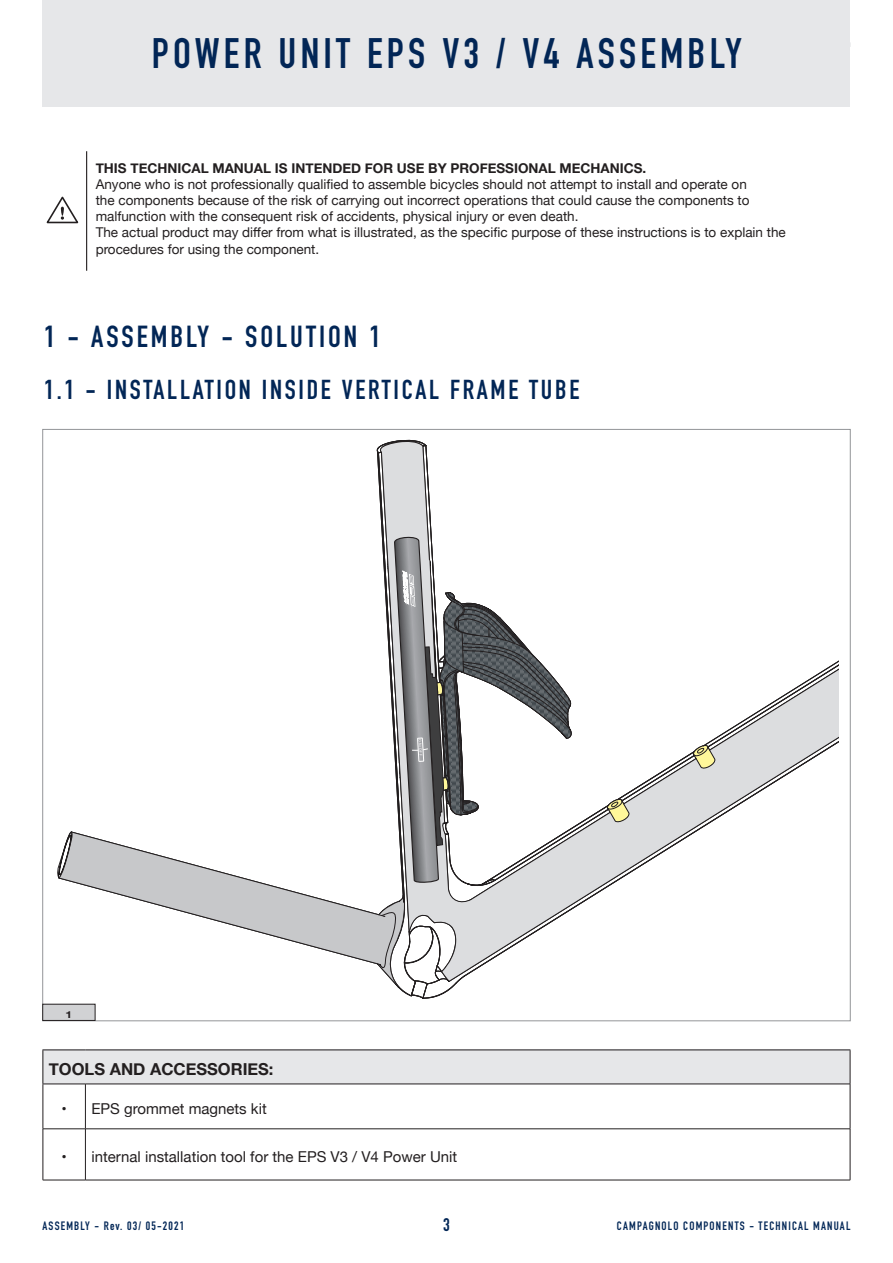
<style>
.page{position:relative;width:893px;height:1263px;background:#fff}
.page>*{position:absolute;margin:0;border:0;box-sizing:border-box;transform-origin:0 0}
.Normale{font:700 42px "DIN Condensed";letter-spacing:.1em;color:#022656}
.Normale-2{font:700 30px "DIN Condensed";letter-spacing:.1em;color:#022656}
.Normale-3{font:700 27px "DIN Condensed";letter-spacing:.1em;color:#022656}
.t1{font:700 18px "DIN Condensed";color:#022656}
.t2{font:700 16.5px "Helvetica Neue";color:#231f20}
.t3{font:15px "Helvetica Neue";color:#231f20}
.t4{font:13.5px/16.2px "Helvetica Neue";color:#231f20}
.t5{font:700 13.5px "Helvetica Neue";color:#231f20}
.t6{font:700 12px "DIN Condensed";letter-spacing:.1em;color:#022656}
.Normale-4{font:700 9.6px "Helvetica Neue";color:#231f20;scale:1.25 1}
.t7{font:500 expanded 3.9px "Helvetica Neue LT Std";color:#fff}
</style>
<div class="page">
<div style="left:43px;top:0;width:807px;height:106px;background:#e6e7e9"></div>
<hr style="left:86px;top:151px;width:1px;height:120px;background:#231f20">
<svg style="left:47px;top:197px;width:32px;height:27px"></svg>
<svg style="left:57px;top:439px;width:782px;height:560px"></svg>
<div style="left:43px;top:1050px;width:807px;height:34px;background:#e6e7e9"></div>
<hr style="left:85px;top:1084px;width:765px;height:1px;background:#231f20">
<hr style="left:85px;top:1084px;width:1px;height:44px;background:#231f20">
<hr style="left:850px;top:1084px;width:1px;height:44px;background:#231f20">
<hr style="left:85px;top:1128px;width:765px;height:1px;background:#231f20">
<hr style="left:85px;top:1129px;width:1px;height:51px;background:#231f20">
<hr style="left:850px;top:1129px;width:1px;height:51px;background:#231f20">
<hr style="left:85px;top:1180px;width:765px;height:1px;background:#231f20">
<hr style="left:43px;top:1084px;width:1px;height:44px;background:#231f20">
<hr style="left:43px;top:1128px;width:42px;height:1px;background:#231f20">
<hr style="left:43px;top:1129px;width:1px;height:51px;background:#231f20">
<hr style="left:43px;top:1180px;width:42px;height:1px;background:#231f20">
<hr style="left:43px;top:1049px;width:42px;height:1px;background:#231f20">
<hr style="left:43px;top:1050px;width:1px;height:33px;background:#231f20">
<hr style="left:85px;top:1049px;width:765px;height:1px;background:#231f20">
<hr style="left:850px;top:1050px;width:1px;height:34px;background:#231f20">
<hr style="left:43px;top:1083px;width:42px;height:1px;background:#231f20">
<div style="left:43px;top:1004px;width:52px;height:16px;background:#d1d2d4"></div>
<div style="left:43px;top:1004px;width:52px;height:17px;border:1px solid #231f20"></div>
<p class="Normale" style="left:152px;top:25px;width:591px">POWER UNIT EPS V3 / V4 ASSEMBLY</p>
<p class="t5" style="left:96px;top:157px;width:552px">THIS TECHNICAL MANUAL IS INTENDED FOR USE BY PROFESSIONAL MECHANICS.</p>
<p class="t4" style="left:96px;top:177px;width:655px">Anyone who is not professionally qualified to assemble bicycles should not attempt to install and operate on the components because of the risk of carrying out incorrect operations that could cause the components to malfunction with the consequent risk of accidents, physical injury or even death.</p>
<p class="t4" style="left:96px;top:225px;width:692px">The actual product may differ from what is illustrated, as the specific purpose of these instructions is to explain the procedures for using the component.</p>
<p class="Normale-2" style="left:44px;top:316px;width:338px">1 - ASSEMBLY - SOLUTION 1</p>
<p class="Normale-3" style="left:44px;top:372px;width:537px">1.1 - INSTALLATION INSIDE VERTICAL FRAME TUBE</p>
<p class="Normale-4" style="left:66px;top:1007px;width:7px">1</p>
<p class="t7" style="left:422px;top:739px;width:18px;rotate:87deg">ON/OFF</p>
<p class="t2" style="left:49px;top:1056px;width:226px">TOOLS AND ACCESSORIES:</p>
<p class="t3" style="left:62px;top:1097px;width:7px">•</p>
<p class="t3" style="left:91px;top:1097px;width:177px">EPS grommet magnets kit</p>
<p class="t3" style="left:62px;top:1145px;width:7px">•</p>
<p class="t3" style="left:91px;top:1145px;width:367px">internal installation tool for the EPS V3 / V4 Power Unit</p>
<p class="t6" style="left:43px;top:1217px;width:143px">ASSEMBLY - Rev. 03/ 05-2021</p>
<p class="t1" style="left:443px;top:1213px;width:8px">3</p>
<p class="t6" style="left:617px;top:1217px;width:235px">CAMPAGNOLO COMPONENTS - TECHNICAL MANUAL</p>
</div>
